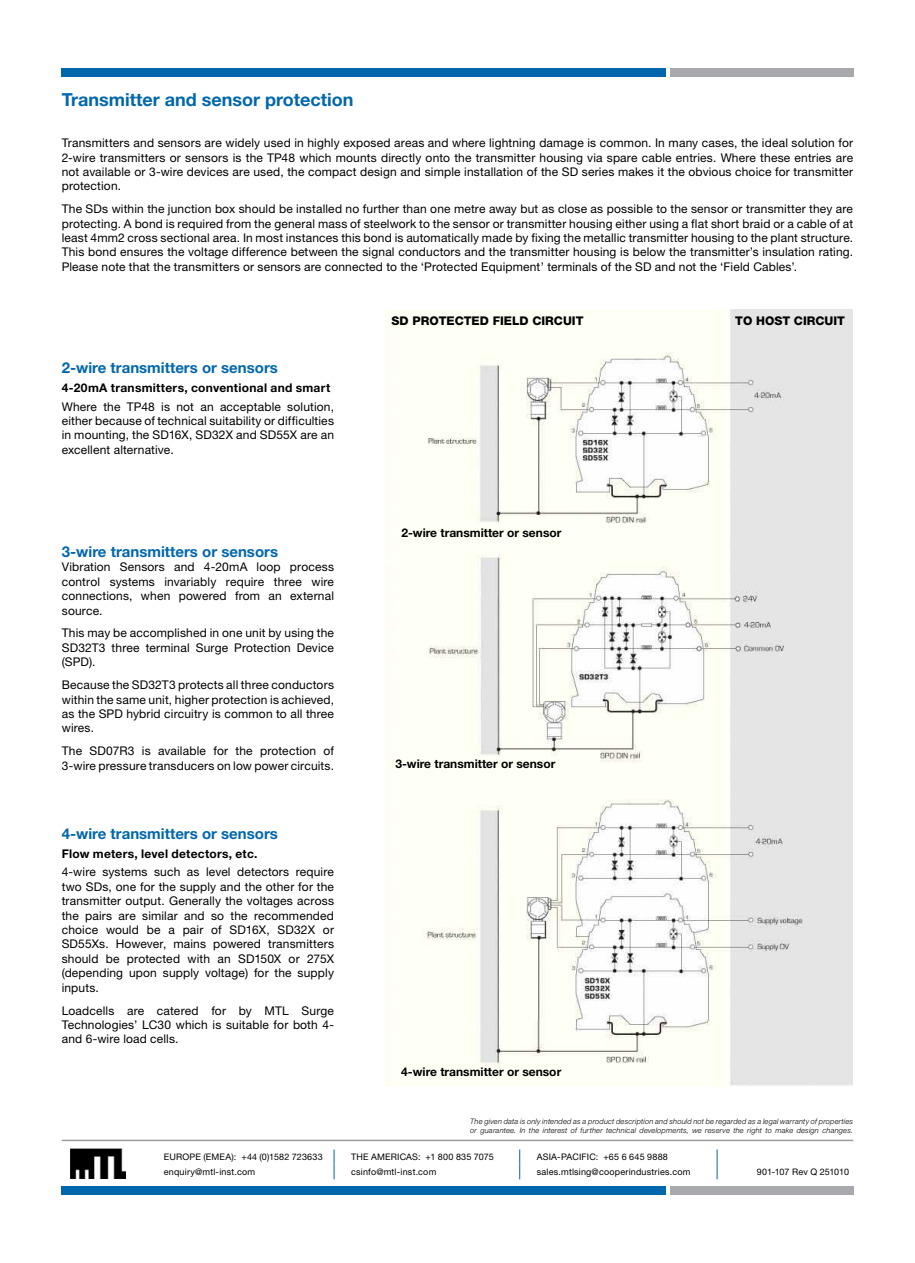
<style>
.page{position:relative;width:915px;height:1263px;background:#fff}
.page>*{position:absolute;margin:0;border:0;box-sizing:border-box;transform-origin:0 0}
.t1{font:700 18px "Helvetica Neue LT Pro";color:#0067ac}
.t2{font:700 15px "Helvetica Neue LT Pro";color:#0067ac}
.t3{font:12px/14.4px "Helvetica Neue LT Pro";letter-spacing:.01em;color:#000;text-align:justify}
.t4{font:700 12px "Helvetica Neue LT Pro";color:#000}
.t5{font:700 12px "Helvetica Neue LT Pro";letter-spacing:.025em;color:#000}
.t6{font:800 12px "Helvetica Neue LT Pro";color:#000}
.t7{font:700 12px "Helvetica Neue LT Pro";letter-spacing:.02em;color:#000}
.t8{font:9px "Helvetica Neue LT Pro";letter-spacing:.02em;color:#000}
.t9{font:9px "Helvetica Neue LT Pro";letter-spacing:-.005em;color:#000}
.t10{font:italic 300 7.5px/9px "Helvetica Neue LT Pro";letter-spacing:.025em;color:#000}
</style>
<div class="page">
<div style="left:62px;top:68px;width:603px;height:9px;background:#0067ac"></div>
<div style="left:670px;top:68px;width:183px;height:9px;background:#a7a9ac"></div>
<img style="left:70px;top:1149px;width:56px;height:29px">
<svg style="left:333px;top:1149px;width:1px;height:30px"></svg>
<svg style="left:519px;top:1149px;width:1px;height:30px"></svg>
<svg style="left:716px;top:1149px;width:1px;height:30px"></svg>
<hr style="left:62px;top:1140px;width:791px;height:1px;background:#000">
<div style="left:62px;top:1186px;width:603px;height:9px;background:#0067ac"></div>
<div style="left:670px;top:1186px;width:183px;height:9px;background:#a7a9ac"></div>
<img style="left:385px;top:309px;width:467px;height:778px">
<h1 class="t1" style="left:62px;top:89px;width:293px">Transmitter and sensor protection</h1>
<p class="t3" style="left:62px;top:135px;width:792px">Transmitters and sensors are widely used in highly exposed areas and where lightning damage is common. In many cases, the ideal solution for 2-wire transmitters or sensors is the TP48 which mounts directly onto the transmitter housing via spare cable entries. Where these entries are not available or 3-wire devices are used, the compact design and simple installation of the SD series makes it the obvious choice for transmitter protection.</p>
<p class="t3" style="left:62px;top:201px;width:792px">The SDs within the junction box should be installed no further than one metre away but as close as possible to the sensor or transmitter they are protecting. A bond is required from the general mass of steelwork to the sensor or transmitter housing either using a flat short braid or a cable of at least 4mm2 cross sectional area. In most instances this bond is automatically made by fixing the metallic transmitter housing to the plant structure.<br>This bond ensures the voltage difference between the signal conductors and the transmitter housing is below the transmitter’s insulation rating.<br>Please note that the transmitters or sensors are connected to the ‘Protected Equipment’ terminals of the SD and not the ‘Field Cables’.</p>
<p class="t2" style="left:62px;top:358px;width:218px">2-wire transmitters or sensors</p>
<p class="t5" style="left:62px;top:380px;width:270px">4-20mA transmitters, conventional and smart</p>
<p class="t3" style="left:62px;top:399px;width:274px">Where the TP48 is not an acceptable solution, either because of technical suitability or difficulties in mounting, the SD16X, SD32X and SD55X are an excellent alternative.</p>
<p class="t2" style="left:62px;top:542px;width:218px">3-wire transmitters or sensors</p>
<p class="t3" style="left:62px;top:559px;width:274px">Vibration Sensors and 4-20mA loop process control systems invariably require three wire connections, when powered from an external source.</p>
<p class="t3" style="left:62px;top:626px;width:274px">This may be accomplished in one unit by using the SD32T3 three terminal Surge Protection Device (SPD).</p>
<p class="t3" style="left:62px;top:677px;width:273px">Because the SD32T3 protects all three conductors within the same unit, higher protection is achieved, as the SPD hybrid circuitry is common to all three wires.</p>
<p class="t3" style="left:62px;top:743px;width:274px">The SD07R3 is available for the protection of<br>3-wire pressure transducers on low power circuits.</p>
<p class="t2" style="left:62px;top:824px;width:218px">4-wire transmitters or sensors</p>
<p class="t7" style="left:62px;top:846px;width:197px">Flow meters, level detectors, etc.</p>
<p class="t3" style="left:62px;top:865px;width:274px">4-wire systems such as level detectors require two SDs, one for the supply and the other for the transmitter output. Generally the voltages across the pairs are similar and so the recommended choice would be a pair of SD16X, SD32X or SD55Xs. However, mains powered transmitters should be protected with an SD150X or 275X (depending upon supply voltage) for the supply inputs.</p>
<p class="t3" style="left:62px;top:1003px;width:274px">Loadcells are catered for by MTL Surge Technologies’ LC30 which is suitable for both 4- and 6-wire load cells.</p>
<p class="t6" style="left:391px;top:314px;width:193px">SD PROTECTED FIELD CIRCUIT</p>
<p class="t6" style="left:735px;top:314px;width:111px">TO HOST CIRCUIT</p>
<p class="t4" style="left:401px;top:525px;width:161px">2-wire transmitter or sensor</p>
<p class="t4" style="left:395px;top:756px;width:161px">3-wire transmitter or sensor</p>
<p class="t4" style="left:401px;top:1064px;width:161px">4-wire transmitter or sensor</p>
<p class="t10" style="left:470px;top:1116px;width:384px">The given data is only intended as a product description and should not be regarded as a legal warranty of properties or guarantee. In the interest of further technical developments, we reserve the right to make design changes.</p>
<p class="t8" style="left:164px;top:1151px;width:160px">EUROPE (EMEA): +44 (0)1582 723633</p>
<p class="t8" style="left:351px;top:1151px;width:144px">THE AMERICAS: +1 800 835 7075</p>
<p class="t8" style="left:536px;top:1151px;width:133px">ASIA-PACIFIC: +65 6 645 9888</p>
<p class="t8" style="left:164px;top:1166px;width:93px">enquiry@mtl-inst.com</p>
<p class="t8" style="left:351px;top:1166px;width:87px">csinfo@mtl-inst.com</p>
<p class="t8" style="left:536px;top:1166px;width:155px">sales.mtlsing@cooperindustries.com</p>
<p class="t9" style="left:756px;top:1166px;width:94px">901-107 Rev Q 251010</p>
</div>
